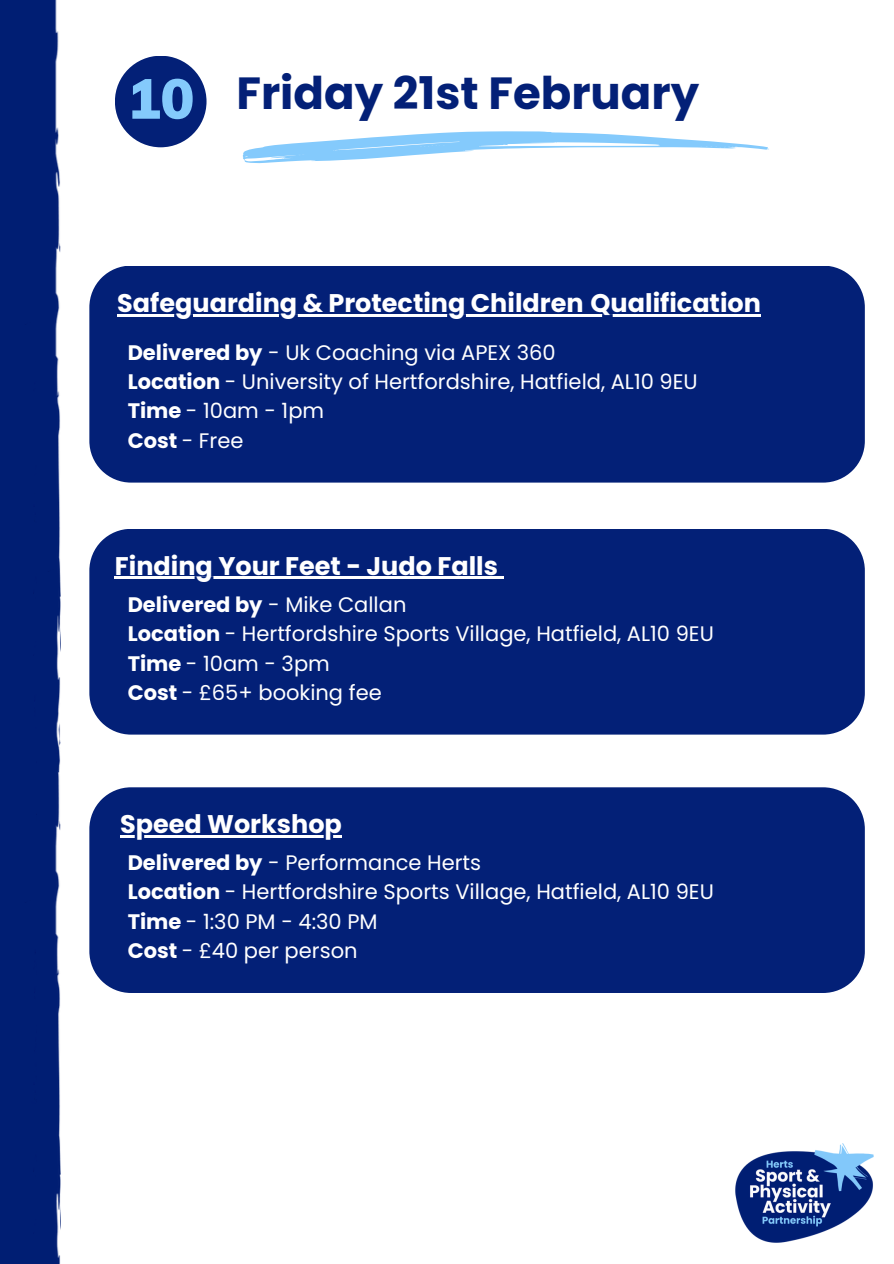
<style>
.page{position:relative;width:894px;height:1264px;background:#fff}
.page>*{position:absolute;margin:0;border:0;box-sizing:border-box;transform-origin:0 0}
.t1{font:900 55.65px "Muli";color:#84cafc}
.t2{font:700 45px "Poppins";color:#032077}
.t3{font:700 25.5px "Poppins";color:#fff}
.t4{font:21px "Poppins";color:#fff}
.t5{font:700 21px "Poppins";color:#fff}
.s1{font-weight:700}
.s2{font-weight:400}
</style>
<div class="page">
<svg style="left:242px;top:131px;width:526px;height:32px"></svg>
<div style="left:115px;top:56px;width:91px;height:91px;background:#032077;border-radius:50%"></div>
<div style="left:0;top:0;width:60px;height:569px;background:#001e73"></div>
<img style="left:37px;top:569px;width:23px;height:694px">
<div style="left:89px;top:529px;width:775px;height:205px;background:#032077"></div>
<hr style="left:115px;top:576px;width:383px;height:3px;background:#fff">
<svg style="left:498px;top:576px;width:5px;height:3px"></svg>
<div style="left:0;top:322px;width:37px;height:578px;background:#001e73"></div>
<div style="left:0;top:900px;width:37px;height:363px;background:#001e73"></div>
<div style="left:89px;top:787px;width:775px;height:206px;background:#032077"></div>
<hr style="left:120px;top:835px;width:222px;height:2px;background:#fff">
<img style="left:735px;top:1143px;width:139px;height:100px">
<div style="left:89px;top:266px;width:775px;height:216px;background:#032077"></div>
<hr style="left:117px;top:315px;width:466px;height:2px;background:#fff">
<svg style="left:583px;top:315px;width:7px;height:2px"></svg>
<hr style="left:590px;top:315px;width:170px;height:2px;background:#fff">
<p class="t1" style="left:127px;top:63px;width:68px">10</p>
<p class="t2" style="left:236px;top:61px;width:464px">Friday 21st February</p>
<p class="t3" style="left:117px;top:286px;width:645px">Safeguarding &amp; Protecting Children Qualification</p>
<p class="t4" style="left:128px;top:338px;width:429px"><span class="s1">Delivered by</span> - Uk Coaching via APEX 360</p>
<p class="t4" style="left:128px;top:367px;width:571px"><span class="s1">Location</span> - University of Hertfordshire, Hatfield, AL10 9EU</p>
<h2 class="t4" style="left:128px;top:396px;width:198px"><span class="s1">Time</span> - 10am - 1pm</h2>
<p class="t4" style="left:128px;top:425px;width:117px"><span class="s1">Cost</span> - Free</p>
<p class="t3" style="left:115px;top:547px;width:384px">Finding Your Feet - Judo Falls</p>
<p class="t5" style="left:128px;top:590px;width:280px">Delivered by <span class="s2">- Mike Callan</span></p>
<p class="t4" style="left:128px;top:619px;width:587px"><span class="s1">Location</span> - Hertfordshire Sports Village, Hatfield, AL10 9EU</p>
<h1 class="t4" style="left:128px;top:648px;width:204px"><span class="s1">Time</span> - 10am - 3pm</h1>
<p class="t4" style="left:128px;top:678px;width:255px"><span class="s1">Cost</span> - £65+ booking fee</p>
<h2 class="t3" style="left:120px;top:806px;width:223px">Speed Workshop</h2>
<p class="t4" style="left:128px;top:848px;width:355px"><span class="s1">Delivered by</span> - Performance Herts</p>
<p class="t4" style="left:128px;top:877px;width:587px"><span class="s1">Location</span> - Hertfordshire Sports Village, Hatfield, AL10 9EU</p>
<p class="t4" style="left:128px;top:906px;width:251px"><span class="s1">Time</span> - 1:30 PM - 4:30 PM</p>
<p class="t4" style="left:128px;top:935px;width:231px"><span class="s1">Cost</span> - £40 per person</p>
</div>
